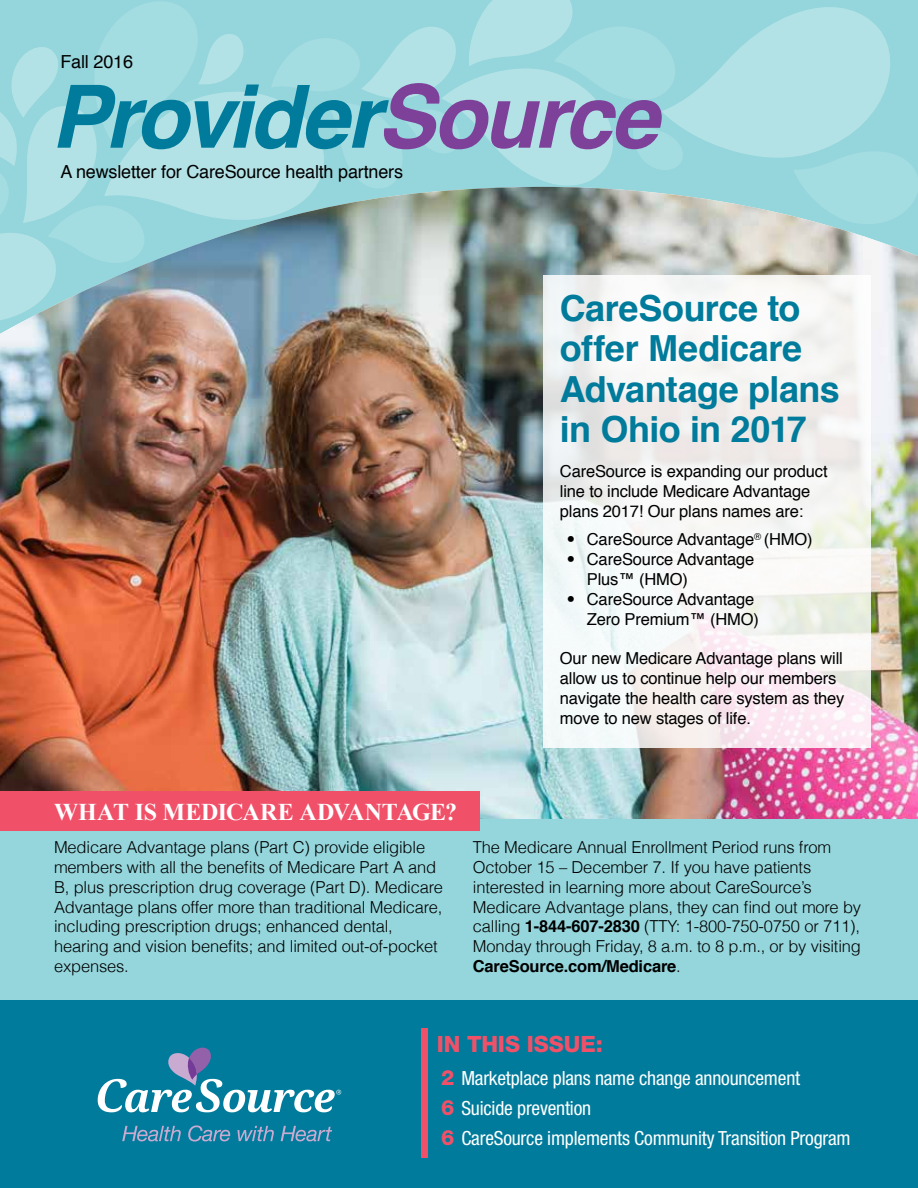
<style>
.page{position:relative;width:918px;height:1188px;background:#fff}
.page>*{position:absolute;margin:0;border:0;box-sizing:border-box;transform-origin:0 0}
.t1{font:italic 700 87.3px "Helvetica";letter-spacing:-.035em;color:#007b9b}
.t2{font:700 36px/40.5px "Helvetica";letter-spacing:-.015em;color:#007b9b}
.t3{font:700 24px "Times New Roman";letter-spacing:-.015em;color:#fff}
.t4{font:800 22.5px "Helvetica Neue";color:#f05169}
.t5{font:condensed 19.5px/30px "Helvetica Neue";letter-spacing:-.01em;color:#fff}
.t6{font:18px "Helvetica";letter-spacing:-.01em;color:#000}
.t7{font:300 16.5px/19.8px "Helvetica";letter-spacing:-.01em;color:#000}
.t8{font:16.5px/19.8px "Helvetica";letter-spacing:-.01em;color:#000}
.s1{color:#7d4199}
.s2{font-weight:300}
.s3{font-weight:700}
.s4{font-weight:800;font-stretch:normal;font-size:21px;color:#f05169}
</style>
<div class="page">
<img style="left:0;top:335px;width:918px;height:485px">
<svg style="left:0;top:0;width:918px;height:335px;background:#a1cdd1"></svg>
<div style="left:0;top:1000px;width:918px;height:188px;background:#007b9b"></div>
<svg style="left:98px;top:1048px;width:243px;height:64px"></svg>
<svg style="left:122px;top:1126px;width:59px;height:15px"></svg>
<svg style="left:188px;top:1125px;width:42px;height:17px"></svg>
<svg style="left:237px;top:1126px;width:37px;height:15px"></svg>
<svg style="left:281px;top:1126px;width:51px;height:15px"></svg>
<div style="left:0;top:820px;width:918px;height:180px;background:#94d6dc"></div>
<svg style="left:543px;top:275px;width:327px;height:472px;fill:#f6f6f6"></svg>
<div style="left:0;top:791px;width:480px;height:40px;background:#f05169"></div>
<div style="left:421px;top:1028px;width:7px;height:130px;background:#f05169"></div>
<p class="t6" style="left:60px;top:48px;width:74px">Fall 2016</p>
<h1 class="t1" style="left:50px;top:45px;width:610px">Provider<span class="s1">Source</span></h1>
<p class="t6" style="left:60px;top:158px;width:344px">A newsletter for CareSource health partners</p>
<h2 class="t2" style="left:560px;top:288px;width:282px">CareSource to offer Medicare<br>Advantage plans in Ohio in 2017</h2>
<p class="t8" style="left:560px;top:462px;width:269px">CareSource is expanding our product line to include Medicare Advantage plans 2017! Our plans names are:</p>
<p class="t8" style="left:567px;top:530px;width:247px"><span class="s2">•</span> CareSource Advantage<sup>®</sup> (HMO)</p>
<p class="t8" style="left:587px;top:550px;width:169px;text-indent:-20px"><span class="s2">•</span> CareSource Advantage<br>Plus™ (HMO)</p>
<p class="t8" style="left:567px;top:590px;width:194px;text-align:right"><span class="s2">•</span> CareSource Advantage<br>Zero Premium™ (HMO)</p>
<p class="t8" style="left:560px;top:649px;width:286px">Our new Medicare Advantage plans will allow us to continue help our members navigate the health care system as they move to new stages of life.</p>
<h3 class="t3" style="left:54px;top:795px;width:405px">WHAT IS MEDICARE ADVANTAGE?</h3>
<p class="t7" style="left:54px;top:837px;width:391px">Medicare Advantage plans (Part C) provide eligible members with all the benefits of Medicare Part A and B, plus prescription drug coverage (Part D). Medicare Advantage plans offer more than traditional Medicare, including prescription drugs; enhanced dental, hearing and vision benefits; and limited out-of-pocket expenses.</p>
<p class="t7" style="left:473px;top:837px;width:390px">The Medicare Annual Enrollment Period runs from October 15 – December 7. If you have patients interested in learning more about CareSource’s Medicare Advantage plans, they can find out more by calling <span class="s3">1-844-607-2830</span> (TTY: 1-800-750-0750 or 711), Monday through Friday, 8 a.m. to 8 p.m., or by visiting <span class="s3">CareSource.com/Medicare</span>.</p>
<h3 class="t4" style="left:437px;top:1030px;width:168px">IN THIS ISSUE:</h3>
<p class="t5" style="left:441px;top:1063px;width:411px"><span class="s4">2</span> Marketplace plans name change announcement<br><span class="s4">6</span> Suicide prevention<br><span class="s4">6</span> CareSource implements Community Transition Program</p>
</div>
